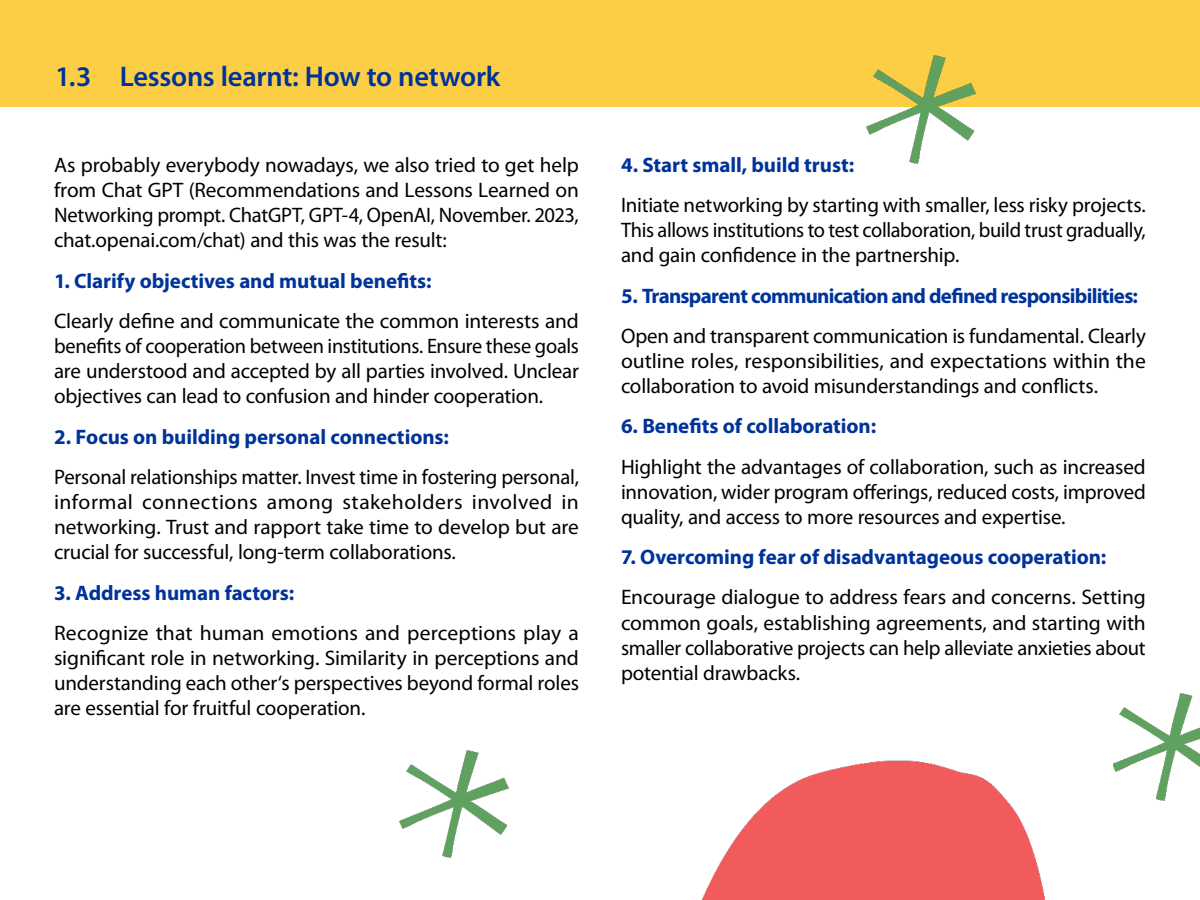
<style>
.page{position:relative;width:1200px;height:900px;background:#fff}
.page>*{position:absolute;margin:0;border:0;box-sizing:border-box;transform-origin:0 0}
.t1{font:600 28.5px "Myriad Pro";letter-spacing:-.01em;color:#039}
.t2{font:21px/25.2px "Myriad Pro";letter-spacing:-.01em;color:#000;text-align:justify}
.t3{font:700 21px "Myriad Pro";letter-spacing:-.005em;color:#039}
.t4{font:700 21px "Myriad Pro";letter-spacing:-.035em;color:#039}
</style>
<div class="page">
<div style="left:0;top:0;width:1200px;height:106px;background:#fbce45"></div>
<img style="left:702px;top:760px;width:344px;height:140px">
<img style="left:866px;top:56px;width:109px;height:107px">
<img style="left:399px;top:750px;width:109px;height:107px">
<img style="left:1113px;top:693px;width:87px;height:108px">
<h1 class="t1" style="left:55px;top:58px;width:447px">1.3 Lessons learnt: How to network</h1>
<p class="t2" style="left:54px;top:152px;width:526px">As probably everybody nowadays, we also tried to get help from Chat GPT (Recommendations and Lessons Learned on Networking prompt. ChatGPT, GPT-4, OpenAI, November. 2023, chat.openai.com/chat) and this was the result:</p>
<p class="t3" style="left:54px;top:267px;width:379px">1. Clarify objectives and mutual benefits:</p>
<p class="t2" style="left:54px;top:308px;width:526px">Clearly define and communicate the common interests and benefits of cooperation between institutions. Ensure these goals are understood and accepted by all parties involved. Unclear objectives can lead to confusion and hinder cooperation.</p>
<p class="t3" style="left:54px;top:423px;width:396px">2. Focus on building personal connections:</p>
<p class="t2" style="left:54px;top:464px;width:527px">Personal relationships matter. Invest time in fostering personal, informal connections among stakeholders involved in networking. Trust and rapport take time to develop but are crucial for successful, long-term collaborations.</p>
<p class="t3" style="left:54px;top:579px;width:242px">3. Address human factors:</p>
<p class="t2" style="left:54px;top:620px;width:527px">Recognize that human emotions and perceptions play a significant role in networking. Similarity in perceptions and understanding each other‘s perspectives beyond formal roles are essential for fruitful cooperation.</p>
<p class="t3" style="left:621px;top:151px;width:235px">4. Start small, build trust:</p>
<p class="t2" style="left:621px;top:192px;width:526px">Initiate networking by starting with smaller, less risky projects.<br>This allows institutions to test collaboration, build trust gradually, and gain confidence in the partnership.</p>
<p class="t4" style="left:621px;top:282px;width:519px">5. Transparent communication and defined responsibilities:</p>
<p class="t2" style="left:621px;top:323px;width:526px">Open and transparent communication is fundamental. Clearly outline roles, responsibilities, and expectations within the collaboration to avoid misunderstandings and conflicts.</p>
<p class="t3" style="left:621px;top:413px;width:257px">6. Benefits of collaboration:</p>
<p class="t2" style="left:621px;top:454px;width:527px">Highlight the advantages of collaboration, such as increased innovation, wider program offerings, reduced costs, improved quality, and access to more resources and expertise.</p>
<p class="t3" style="left:621px;top:543px;width:487px">7. Overcoming fear of disadvantageous cooperation:</p>
<p class="t2" style="left:621px;top:584px;width:527px">Encourage dialogue to address fears and concerns. Setting common goals, establishing agreements, and starting with smaller collaborative projects can help alleviate anxieties about potential drawbacks.</p>
</div>
